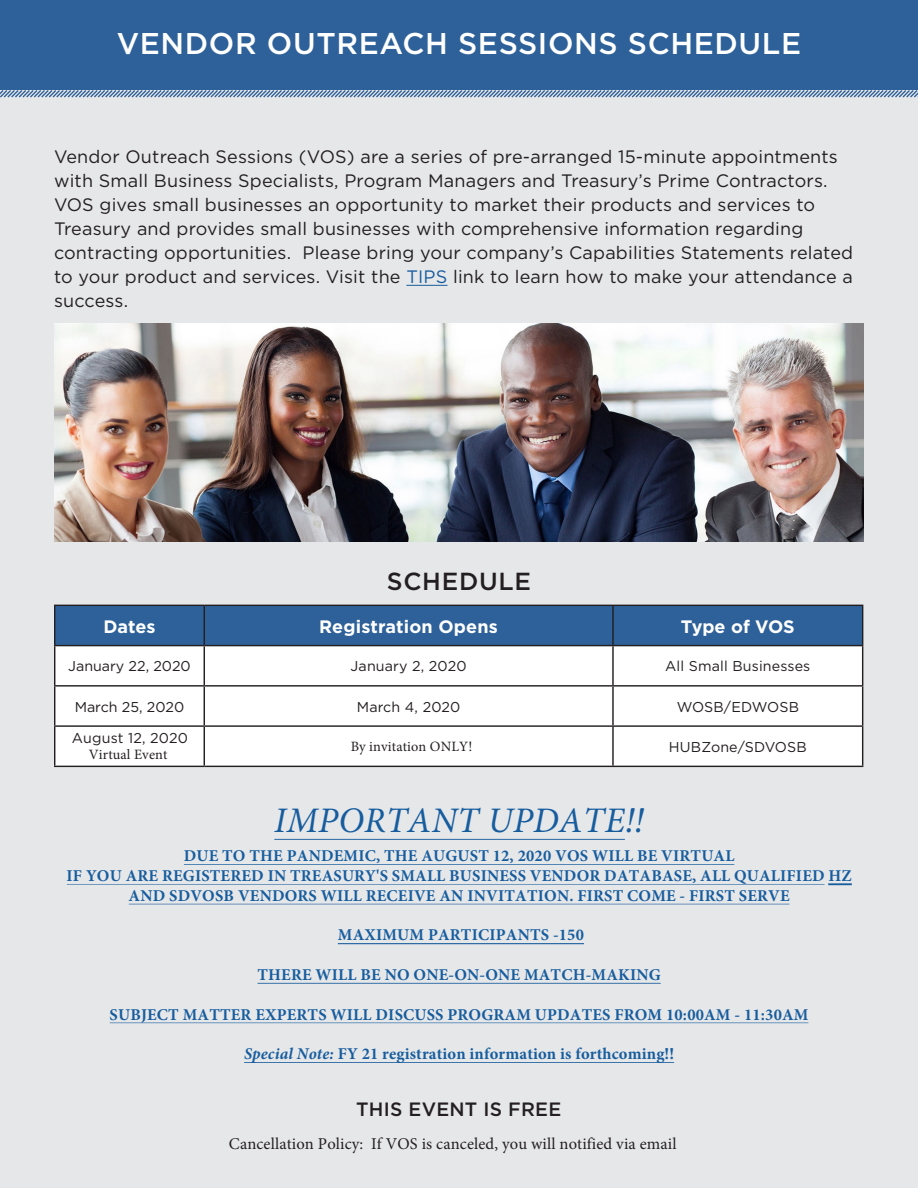
<style>
.page{position:relative;width:918px;height:1188px;background:#fff}
.page>*{position:absolute;margin:0;border:0;box-sizing:border-box;transform-origin:0 0}
.t1{font:italic 36px "Minion Pro";letter-spacing:.005em;color:#175d9e}
.t2{font:500 30px "Gotham";letter-spacing:.02em;color:#fff}
.t3{font:500 24.75px "Gotham";letter-spacing:.03em;color:#231f20}
.t4{font:500 19.2px "Gotham";letter-spacing:.01em;color:#231f20}
.t5{font:18px/24px "Gotham";letter-spacing:.01em;color:#231f20}
.t6{font:700 18px "Gotham";color:#fff}
.t7{font:700 16.5px/19.8px "Minion Pro";letter-spacing:.01em;color:#175d9e;text-align:center}
.t8{font:16.5px "Minion Pro";letter-spacing:.005em;color:#231f20}
.t9{font:14.25px/16px "Gotham";letter-spacing:.01em;color:#231f20;text-align:center}
.t10{font:14.25px "Minion Pro";letter-spacing:.01em;color:#231f20}
.s1{color:#175d9e}
.s2{font-family:"Minion Pro"}
.s3{font-style:italic}
</style>
<div class="page">
<div style="left:0;top:40px;width:918px;height:1148px;background:#e6e7e9"></div>
<div style="left:0;top:0;width:918px;height:90px;background:#2e6199"></div>
<hr style="left:406px;top:285px;width:42px;height:1px;background:#175d9e">
<div style="left:55px;top:606px;width:807px;height:39px;background:#2e6199"></div>
<div style="left:55px;top:646px;width:807px;height:120px;background:#fff"></div>
<hr style="left:54px;top:605px;width:150px;height:1px;background:#231f20">
<hr style="left:54px;top:606px;width:1px;height:39px;background:#231f20">
<hr style="left:204px;top:605px;width:409px;height:1px;background:#231f20">
<hr style="left:204px;top:606px;width:1px;height:39px;background:#231f20">
<hr style="left:613px;top:605px;width:250px;height:1px;background:#231f20">
<hr style="left:612px;top:606px;width:2px;height:39px;background:#231f20">
<hr style="left:862px;top:606px;width:1px;height:39px;background:#231f20">
<hr style="left:54px;top:645px;width:150px;height:1px;background:#231f20">
<hr style="left:54px;top:646px;width:1px;height:39px;background:#231f20">
<hr style="left:204px;top:645px;width:409px;height:1px;background:#231f20">
<hr style="left:204px;top:646px;width:1px;height:39px;background:#231f20">
<hr style="left:613px;top:645px;width:250px;height:1px;background:#231f20">
<hr style="left:612px;top:646px;width:2px;height:39px;background:#231f20">
<hr style="left:862px;top:646px;width:1px;height:39px;background:#231f20">
<hr style="left:54px;top:685px;width:150px;height:2px;background:#231f20">
<hr style="left:54px;top:687px;width:1px;height:38px;background:#231f20">
<hr style="left:204px;top:685px;width:409px;height:2px;background:#231f20">
<hr style="left:204px;top:687px;width:1px;height:38px;background:#231f20">
<hr style="left:613px;top:685px;width:250px;height:2px;background:#231f20">
<hr style="left:612px;top:687px;width:2px;height:38px;background:#231f20">
<hr style="left:862px;top:687px;width:1px;height:38px;background:#231f20">
<hr style="left:54px;top:725px;width:150px;height:2px;background:#231f20">
<hr style="left:54px;top:727px;width:1px;height:39px;background:#231f20">
<hr style="left:204px;top:725px;width:409px;height:2px;background:#231f20">
<hr style="left:204px;top:727px;width:1px;height:39px;background:#231f20">
<hr style="left:613px;top:725px;width:250px;height:2px;background:#231f20">
<hr style="left:612px;top:727px;width:2px;height:39px;background:#231f20">
<hr style="left:862px;top:727px;width:1px;height:39px;background:#231f20">
<hr style="left:54px;top:766px;width:150px;height:1px;background:#231f20">
<hr style="left:204px;top:766px;width:409px;height:1px;background:#231f20">
<hr style="left:613px;top:766px;width:250px;height:1px;background:#231f20">
<svg style="left:0;top:90px;width:918px;height:8px"></svg>
<img style="left:54px;top:323px;width:809px;height:219px">
<hr style="left:274px;top:839px;width:351px;height:1px;background:#175d9e">
<hr style="left:184px;top:864px;width:550px;height:1px;background:#175d9e">
<hr style="left:67px;top:884px;width:758px;height:1px;background:#175d9e">
<svg style="left:828px;top:884px;width:24px;height:1px"></svg>
<hr style="left:129px;top:904px;width:660px;height:1px;background:#175d9e">
<hr style="left:338px;top:943px;width:246px;height:1px;background:#175d9e">
<hr style="left:258px;top:983px;width:403px;height:1px;background:#175d9e">
<hr style="left:110px;top:1023px;width:698px;height:1px;background:#175d9e">
<hr style="left:244px;top:1062px;width:430px;height:1px;background:#175d9e">
<p class="t2" style="left:117px;top:24px;width:686px">VENDOR OUTREACH SESSIONS SCHEDULE</p>
<p class="t5" style="left:54px;top:144px;width:801px">Vendor Outreach Sessions (VOS) are a series of pre-arranged 15-minute appointments with Small Business Specialists, Program Managers and Treasury’s Prime Contractors.<br>VOS gives small businesses an opportunity to market their products and services to Treasury and provides small businesses with comprehensive information regarding contracting opportunities. Please bring your company’s Capabilities Statements related to your product and services. Visit the <span class="s1">TIPS</span> link to learn how to make your attendance a success.</p>
<p class="t3" style="left:387px;top:565px;width:146px">SCHEDULE</p>
<p class="t6" style="left:104px;top:614px;width:53px">Dates</p>
<p class="t6" style="left:319px;top:614px;width:180px">Registration Opens</p>
<p class="t6" style="left:681px;top:614px;width:115px">Type of VOS</p>
<p class="t9" style="left:68px;top:658px;width:124px">January 22, 2020</p>
<p class="t9" style="left:351px;top:658px;width:118px">January 2, 2020</p>
<p class="t9" style="left:665px;top:658px;width:147px">All Small Businesses</p>
<p class="t9" style="left:75px;top:698px;width:111px">March 25, 2020</p>
<p class="t9" style="left:357px;top:698px;width:105px">March 4, 2020</p>
<p class="t9" style="left:677px;top:698px;width:124px">WOSB/EDWOSB</p>
<p class="t9" style="left:72px;top:730px;width:118px">August 12, 2020<br><span class="s2">Virtual Event</span></p>
<p class="t10" style="left:351px;top:737px;width:123px">By invitation ONLY!</p>
<p class="t9" style="left:669px;top:739px;width:139px">HUBZone/SDVOSB</p>
<p class="t1" style="left:274px;top:796px;width:371px">IMPORTANT UPDATE!!</p>
<p class="t7" style="left:67px;top:846px;width:787px">DUE TO THE PANDEMIC, THE AUGUST 12, 2020 VOS WILL BE VIRTUAL<br>IF YOU ARE REGISTERED IN TREASURY'S SMALL BUSINESS VENDOR DATABASE, ALL QUALIFIED HZ<br>AND SDVOSB VENDORS WILL RECEIVE AN INVITATION. FIRST COME - FIRST SERVE</p>
<p class="t7" style="left:338px;top:925px;width:248px">MAXIMUM PARTICIPANTS -150</p>
<p class="t7" style="left:257px;top:965px;width:405px">THERE WILL BE NO ONE-ON-ONE MATCH-MAKING</p>
<p class="t7" style="left:110px;top:1004px;width:700px">SUBJECT MATTER EXPERTS WILL DISCUSS PROGRAM UPDATES FROM 10:00AM - 11:30AM</p>
<p class="t7" style="left:244px;top:1044px;width:432px"><span class="s3">Special Note:</span> FY 21 registration information is forthcoming!!</p>
<p class="t4" style="left:356px;top:1097px;width:206px">THIS EVENT IS FREE</p>
<p class="t8" style="left:229px;top:1132px;width:449px">Cancellation Policy: If VOS is canceled, you will notified via email</p>
</div>
